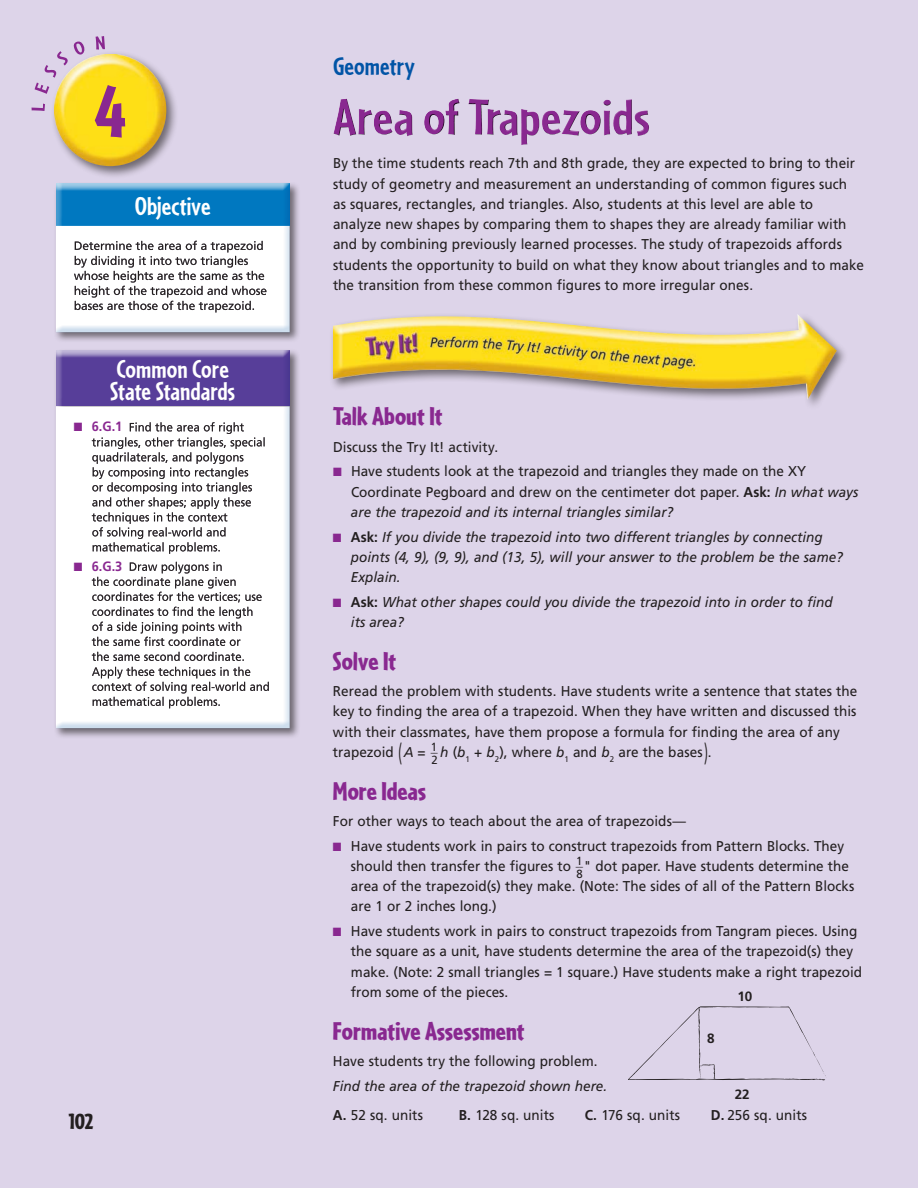
<style>
.page{position:relative;width:918px;height:1188px;background:#ddd4e9}
.page>*{position:absolute;margin:0;border:0;box-sizing:border-box;transform-origin:0 0}
.Lesson_Number{font:900 75px "Cafeteria";color:#892890}
.t1{font:700 53.4px "Cafeteria";color:#892890;scale:1.09 1}
.t2{font:900 27px "Cafeteria";color:#892890}
.t3{font:700 27px/22.5px "Cafeteria";color:#fff}
.Strand_verso{font:700 27px "Cafeteria";color:#0154a6}
.t4{font:900 22.5px "Cafeteria";color:#231f20}
.Text_First{font:14.25px/20.2px "Frutiger LT Std";letter-spacing:.005em;color:#231f20;scale:.95 1}
.Text_BL{font:14.25px/20.2px "Frutiger LT Std";color:#231f20;scale:.95 1}
.Text_BL_Ask_Say{font:italic 14.25px/20.2px "Frutiger LT Std";color:#231f20;scale:.95 1}
.Text_SP_AL{font:14.25px "Frutiger LT Std";letter-spacing:.005em;color:#231f20;scale:.95 1}
.Text{font:italic 14.25px "Frutiger LT Std";color:#231f20;scale:.95 1}
.t5{font:700 13.5px "Frutiger LT Std";color:#892890;scale:.95 1}
.t6{font:700 13.5px "Frutiger";color:#231f20}
.Text_First-2{font:11.85px "Frutiger LT Std";color:#231f20;scale:.95 1}
.Text_BL-2{font:11.85px "Frutiger LT Std";color:#231f20;scale:.95 1}
.s1{color:#892890}
.s2{font-weight:700}
.s3{font-style:italic}
.s4{font-weight:700;font-style:normal}
.s5{font-size:24.3px}
</style>
<div class="page">
<svg style="left:32px;top:104px;width:13px;height:7px"></svg>
<svg style="left:35px;top:41px;width:50px;height:53px"></svg>
<svg style="left:96px;top:36px;width:9px;height:14px"></svg>
<div style="left:51px;top:51px;width:128px;height:128px;background:#231f20;opacity:.6"></div>
<img style="left:55px;top:54px;width:51px;height:43px">
<div style="left:54px;top:182px;width:247px;height:558px;background:#d5cce1"></div>
<div style="left:53px;top:183px;width:245px;height:553px;background:#0154a6;opacity:.2"></div>
<img style="left:333px;top:314px;width:504px;height:86px">
<svg style="left:333px;top:99px;width:316px;height:46px"></svg>
<svg style="left:628px;top:1006px;width:198px;height:74px"></svg>
<p class="Lesson_Number" style="left:94px;top:69px;width:33px">4</p>
<h3 class="t3" style="left:135px;top:195px;width:78px">Objective</h3>
<h3 class="t3" style="left:110px;top:357px;width:127px">Common Core<br>State Standards</h3>
<p class="t5" style="left:74px;top:419px;width:53px">■ 6.G.1</p>
<p class="t5" style="left:74px;top:558px;width:53px">■ 6.G.3</p>
<h3 class="t4" style="left:69px;top:1109px;width:26px">102</h3>
<p class="Strand_verso" style="left:333px;top:51px;width:83px">Geometry</p>
<h2 class="t1" style="left:333px;top:87px;width:293px">Area of Trapezoids</h2>
<p class="Text_First" style="left:333px;top:153px;width:560px">By the time students reach 7th and 8th grade, they are expected to bring to their study of geometry and measurement an understanding of common figures such<br>as squares, rectangles, and triangles. Also, students at this level are able to analyze new shapes by comparing them to shapes they are already familiar with and by combining previously learned processes. The study of trapezoids affords students the opportunity to build on what they know about triangles and to make the transition from these common figures to more irregular ones.</p>
<h2 class="t2" style="left:333px;top:401px;width:111px">Talk About It</h2>
<p class="Text_First" style="left:333px;top:437px;width:175px">Discuss the Try It! activity.</p>
<p class="Text_BL" style="left:351px;top:461px;width:535px;text-indent:-18px"><span class="s1">■</span> Have students look at the trapezoid and triangles they made on the XY<br>Coordinate Pegboard and drew on the centimeter dot paper. <span class="s2">Ask:</span> <span class="s3">In what ways are the trapezoid and its internal triangles similar?</span></p>
<p class="Text_BL_Ask_Say" style="left:351px;top:527px;width:519px;text-indent:-18px"><span class="s1">■</span> <span class="s4">Ask:</span> If you divide the trapezoid into two different triangles by connecting points (4, 9), (9, 9), and (13, 5), will your answer to the problem be the same?<br>Explain.</p>
<p class="Text_BL_Ask_Say" style="left:351px;top:592px;width:509px;text-indent:-18px"><span class="s1">■</span> <span class="s4">Ask:</span> What other shapes could you divide the trapezoid into in order to find its area?</p>
<h2 class="t2" style="left:333px;top:645px;width:65px">Solve It</h2>
<p class="Text_First" style="left:333px;top:681px;width:553px">Reread the problem with students. Have students write a sentence that states the key to finding the area of a trapezoid. When they have written and discussed this with their classmates, have them propose a formula for finding the area of any trapezoid <span class="s5">(</span> <span class="s3">A</span> = <sup>__</sup><sup>1</sup> <span class="s3">h</span> (<span class="s3">b</span><sub>1</sub> + <span class="s3">b</span><sub>2</sub>), where <span class="s3">b</span><sub>1</sub> and <span class="s3">b</span><sub>2</sub> are the bases<span class="s5">)</span>.</p>
<p class="Text_First-2" style="left:431px;top:753px;width:8px">2</p>
<h2 class="t2" style="left:333px;top:775px;width:95px">More Ideas</h2>
<p class="Text_First" style="left:333px;top:811px;width:373px">For other ways to teach about the area of trapezoids—</p>
<p class="Text_BL" style="left:351px;top:836px;width:526px;text-indent:-18px"><span class="s1">■</span> Have students work in pairs to construct trapezoids from Pattern Blocks. They should then transfer the figures to <sup>__</sup><sup>1</sup>" dot paper. Have students determine the</p>
<p class="Text_BL-2" style="left:577px;top:867px;width:8px">8</p>
<p class="Text_BL" style="left:351px;top:876px;width:531px">area of the trapezoid(s) they make. (Note: The sides of all of the Pattern Blocks are 1 or 2 inches long.)</p>
<p class="Text_BL" style="left:351px;top:921px;width:540px;text-indent:-18px"><span class="s1">■</span> Have students work in pairs to construct trapezoids from Tangram pieces. Using the square as a unit, have students determine the area of the trapezoid(s) they make. (Note: 2 small triangles = 1 square.) Have students make a right trapezoid from some of the pieces.</p>
<h2 class="t2" style="left:333px;top:1015px;width:193px">Formative Assessment</h2>
<p class="Text_First" style="left:333px;top:1051px;width:280px">Have students try the following problem.</p>
<p class="Text" style="left:333px;top:1077px;width:290px">Find the area of the trapezoid shown here.</p>
<p class="Text_SP_AL" style="left:333px;top:1107px;width:96px"><span class="s2">A.</span> 52 sq. units</p>
<p class="Text_SP_AL" style="left:459px;top:1107px;width:102px"><span class="s2">B.</span> 128 sq. units</p>
<p class="Text_SP_AL" style="left:585px;top:1107px;width:102px"><span class="s2">C.</span> 176 sq. units</p>
<p class="Text_SP_AL" style="left:711px;top:1107px;width:103px"><span class="s2">D.</span> 256 sq. units</p>
<p class="t6" style="left:737px;top:988px;width:17px">10</p>
<p class="t6" style="left:707px;top:1030px;width:9px">8</p>
<p class="t6" style="left:735px;top:1086px;width:17px">22</p>
</div>
